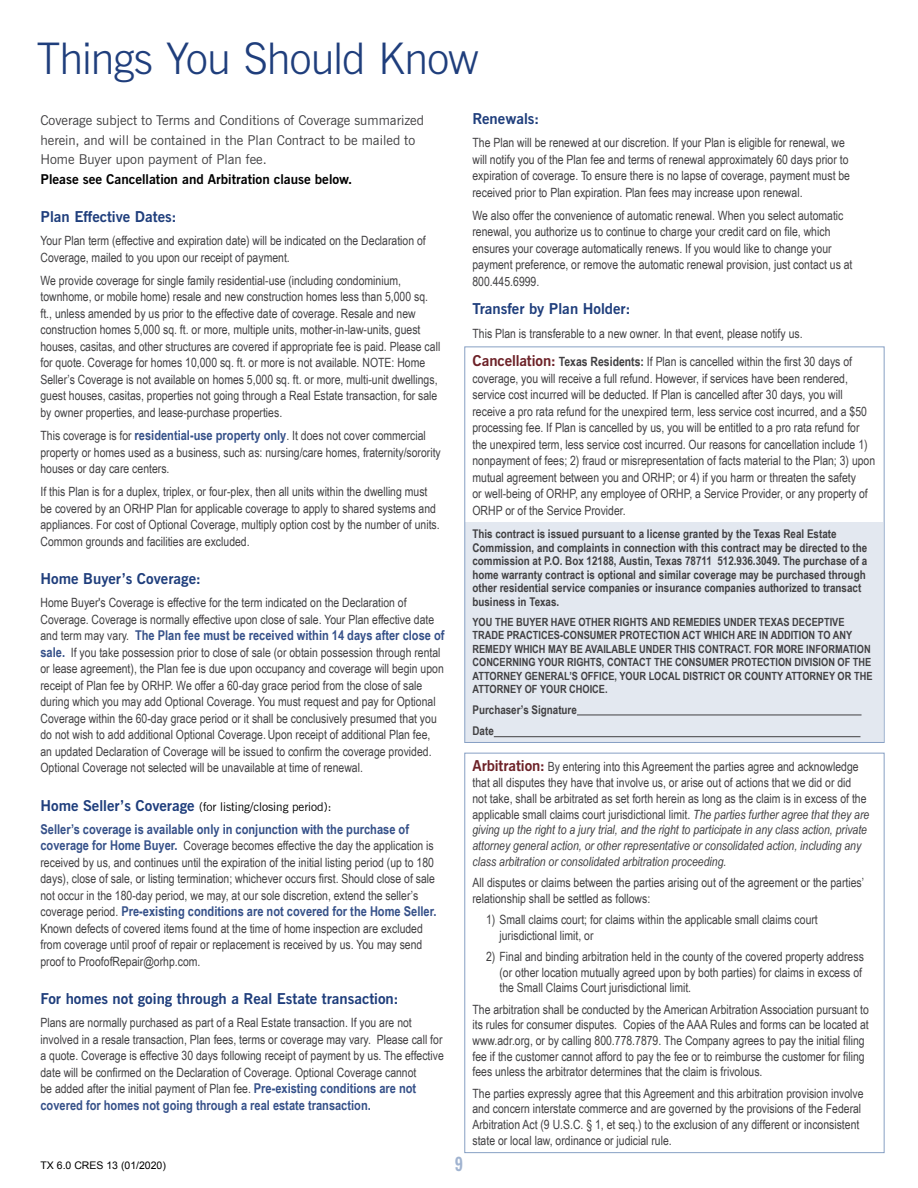
<style>
.page{position:relative;width:918px;height:1188px;background:#fff}
.page>*{position:absolute;margin:0;border:0;box-sizing:border-box;transform-origin:0 0}
.t1{font:300 43.5px "News Gothic BT";letter-spacing:-.02em;color:#1f3e7c}
.t2{font:700 condensed 19.5px "News Gothic BT";color:#a0b3d0}
.t3{font:700 15px "News Gothic BT";color:#1f3e7c}
.t4{font:700 13.5px "Arial Narrow";color:#365189}
.t5{font:13.5px/19.5px "News Gothic BT";color:#414042}
.t6{font:700 13.5px "News Gothic BT";color:#000}
.t7{font:12.75px/16.5px "Arial Narrow";color:#414042}
.t8{font:700 12px/13.5px "Arial Narrow";color:#414042}
.t9{font:12px "News Gothic BT";color:#000}
.t10{font:700 11.25px/13.5px "Arial Narrow";color:#414042}
.t11{font:10.5px "Arial";color:#000}
.s1{font-weight:700;font-size:13.5px;color:#365189}
.s2{font-weight:400;font-size:12.75px;color:#414042}
.s3{font-weight:700;font-size:15px;color:#1f3e7c}
.s4{font-family:"News Gothic BT";font-weight:700;font-size:15px;color:#6d2228}
.s5{font-weight:700}
.s6{font-style:italic}
</style>
<div class="page">
<div style="left:465px;top:522px;width:418px;height:221px;background:#e3e8f0"></div>
<hr style="left:577px;top:715px;width:285px;height:1px;background:#414042">
<hr style="left:494px;top:736px;width:366px;height:1px;background:#414042">
<h1 class="t1" style="left:37px;top:32px;width:444px">Things You Should Know</h1>
<p class="t5" style="left:40px;top:110px;width:385px">Coverage subject to Terms and Conditions of Coverage summarized herein, and will be contained in the Plan Contract to be mailed to<br>Home Buyer upon payment of Plan fee.</p>
<p class="t6" style="left:40px;top:171px;width:313px">Please see Cancellation and Arbitration clause below.</p>
<p class="t3" style="left:40px;top:207px;width:138px">Plan Effective Dates:</p>
<p class="t7" style="left:40px;top:232px;width:387px">Your Plan term (effective and expiration date) will be indicated on the Declaration of<br>Coverage, mailed to you upon our receipt of payment.</p>
<p class="t7" style="left:40px;top:272px;width:401px">We provide coverage for single family residential-use (including condominium, townhome, or mobile home) resale and new construction homes less than 5,000 sq. ft., unless amended by us prior to the effective date of coverage. Resale and new construction homes 5,000 sq. ft. or more, multiple units, mother-in-law-units, guest houses, casitas, and other structures are covered if appropriate fee is paid. Please call for quote. Coverage for homes 10,000 sq. ft. or more is not available. NOTE: Home Seller’s Coverage is not available on homes 5,000 sq. ft. or more, multi-unit dwellings, guest houses, casitas, properties not going through a Real Estate transaction, for sale by owner properties, and lease-purchase properties.</p>
<p class="t7" style="left:40px;top:427px;width:402px">This coverage is for <span class="s1">residential-use property only</span>. It does not cover commercial property or homes used as a business, such as: nursing/care homes, fraternity/sorority houses or day care centers.</p>
<p class="t7" style="left:40px;top:483px;width:401px">If this Plan is for a duplex, triplex, or four-plex, then all units within the dwelling must be covered by an ORHP Plan for applicable coverage to apply to shared systems and appliances. For cost of Optional Coverage, multiply option cost by the number of units.<br>Common grounds and facilities are excluded.</p>
<p class="t3" style="left:40px;top:570px;width:162px">Home Buyer’s Coverage:</p>
<p class="t7" style="left:40px;top:594px;width:395px">Home Buyer's Coverage is effective for the term indicated on the Declaration of<br>Coverage. Coverage is normally effective upon close of sale. Your Plan effective date</p>
<p class="t4" style="left:40px;top:625px;width:406px"><span class="s2">and term may vary.</span> The Plan fee must be received within 14 days after close of</p>
<p class="t7" style="left:40px;top:644px;width:405px"><span class="s1">sale.</span> If you take possession prior to close of sale (or obtain possession through rental or lease agreement), the Plan fee is due upon occupancy and coverage will begin upon receipt of Plan fee by ORHP. We offer a 60-day grace period from the close of sale during which you may add Optional Coverage. You must request and pay for Optional Coverage within the 60-day grace period or it shall be conclusively presumed that you do not wish to add additional Optional Coverage. Upon receipt of additional Plan fee, an updated Declaration of Coverage will be issued to confirm the coverage provided.<br>Optional Coverage not selected will be unavailable at time of renewal.</p>
<p class="t9" style="left:40px;top:799px;width:292px"><span class="s3">Home Seller’s Coverage</span> (for listing/closing period):</p>
<p class="t4" style="left:40px;top:819px;width:370px">Seller’s coverage is available only in conjunction with the purchase of</p>
<p class="t7" style="left:40px;top:837px;width:396px;text-align:justify"><span class="s1">coverage for Home Buyer.</span> Coverage becomes effective the day the application is received by us, and continues until the expiration of the initial listing period (up to 180 days), close of sale, or listing termination; whichever occurs first. Should close of sale not occur in the 180-day period, we may, at our sole discretion, extend the seller’s</p>
<p class="t4" style="left:41px;top:901px;width:397px"><span class="s2">coverage period.</span> Pre-existing conditions are not covered for the Home Seller.</p>
<p class="t7" style="left:41px;top:920px;width:384px;text-align:justify">Known defects of covered items found at the time of home inspection are excluded from coverage until proof of repair or replacement is received by us. You may send proof to ProofofRepair@orhp.com.</p>
<p class="t3" style="left:40px;top:990px;width:360px">For homes not going through a Real Estate transaction:</p>
<p class="t7" style="left:40px;top:1014px;width:405px">Plans are normally purchased as part of a Real Estate transaction. If you are not involved in a resale transaction, Plan fees, terms or coverage may vary. Please call for a quote. Coverage is effective 30 days following receipt of payment by us. The effective date will be confirmed on the Declaration of Coverage. Optional Coverage cannot<br>be added after the initial payment of Plan fee. <span class="s1">Pre-existing conditions are not</span></p>
<p class="t4" style="left:40px;top:1095px;width:332px">covered for homes not going through a real estate transaction.</p>
<p class="t3" style="left:472px;top:109px;width:68px">Renewals:</p>
<p class="t7" style="left:472px;top:134px;width:379px">The Plan will be renewed at our discretion. If your Plan is eligible for renewal, we will notify you of the Plan fee and terms of renewal approximately 60 days prior to expiration of coverage. To ensure there is no lapse of coverage, payment must be received prior to Plan expiration. Plan fees may increase upon renewal.</p>
<p class="t7" style="left:472px;top:207px;width:382px">We also offer the convenience of automatic renewal. When you select automatic renewal, you authorize us to continue to charge your credit card on file, which ensures your coverage automatically renews. If you would like to change your payment preference, or remove the automatic renewal provision, just contact us at 800.445.6999.</p>
<p class="t3" style="left:472px;top:300px;width:160px">Transfer by Plan Holder:</p>
<p class="t7" style="left:472px;top:324px;width:332px">This Plan is transferable to a new owner. In that event, please notify us.</p>
<p class="t7" style="left:472px;top:353px;width:404px"><span class="s4">Cancellation:</span> <span class="s5">Texas Residents:</span> If Plan is cancelled within the first 30 days of coverage, you will receive a full refund. However, if services have been rendered, service cost incurred will be deducted. If Plan is cancelled after 30 days, you will receive a pro rata refund for the unexpired term, less service cost incurred, and a $50 processing fee. If Plan is cancelled by us, you will be entitled to a pro rata refund for the unexpired term, less service cost incurred. Our reasons for cancellation include 1) nonpayment of fees; 2) fraud or misrepresentation of facts material to the Plan; 3) upon mutual agreement between you and ORHP; or 4) if you harm or threaten the safety<br>or well-being of ORHP, any employee of ORHP, a Service Provider, or any property of ORHP or of the Service Provider.</p>
<p class="t8" style="left:472px;top:527px;width:396px">This contract is issued pursuant to a license granted by the Texas Real Estate Commission, and complaints in connection with this contract may be directed to the commission at P.O. Box 12188, Austin, Texas 78711 512.936.3049. The purchase of a home warranty contract is optional and similar coverage may be purchased through other residential service companies or insurance companies authorized to transact business in Texas.</p>
<p class="t10" style="left:472px;top:615px;width:402px">YOU THE BUYER HAVE OTHER RIGHTS AND REMEDIES UNDER TEXAS DECEPTIVE TRADE PRACTICES-CONSUMER PROTECTION ACT WHICH ARE IN ADDITION TO ANY REMEDY WHICH MAY BE AVAILABLE UNDER THIS CONTRACT. FOR MORE INFORMATION CONCERNING YOUR RIGHTS, CONTACT THE CONSUMER PROTECTION DIVISION OF THE ATTORNEY GENERAL’S OFFICE, YOUR LOCAL DISTRICT OR COUNTY ATTORNEY OR THE ATTORNEY OF YOUR CHOICE.</p>
<p class="t8" style="left:472px;top:698px;width:106px;line-height:21.8px">Purchaser’s Signature<br>Date</p>
<p class="t7" style="left:472px;top:759px;width:398px;line-height:15.8px"><span class="s4">Arbitration:</span> By entering into this Agreement the parties agree and acknowledge that all disputes they have that involve us, or arise out of actions that we did or did<br>not take, shall be arbitrated as set forth herein as long as the claim is in excess of the applicable small claims court jurisdictional limit. <span class="s6">The parties further agree that they are giving up the right to a jury trial, and the right to participate in any class action, private attorney general action, or other representative or consolidated action, including any class arbitration or consolidated arbitration proceeding.</span></p>
<p class="t7" style="left:473px;top:874px;width:393px;line-height:15.8px">All disputes or claims between the parties arising out of the agreement or the parties’ relationship shall be settled as follows:</p>
<p class="t7" style="left:500px;top:911px;width:320px;line-height:15.8px;text-indent:-14px">1) Small claims court; for claims within the applicable small claims court jurisdictional limit, or</p>
<p class="t7" style="left:500px;top:948px;width:366px;line-height:15.8px;text-indent:-14px">2) Final and binding arbitration held in the county of the covered property address (or other location mutually agreed upon by both parties) for claims in excess of the Small Claims Court jurisdictional limit.</p>
<p class="t7" style="left:473px;top:1001px;width:398px;line-height:15.8px">The arbitration shall be conducted by the American Arbitration Association pursuant to its rules for consumer disputes. Copies of the AAA Rules and forms can be located at www.adr.org, or by calling 800.778.7879. The Company agrees to pay the initial filing fee if the customer cannot afford to pay the fee or to reimburse the customer for filing fees unless the arbitrator determines that the claim is frivolous.</p>
<p class="t7" style="left:473px;top:1085px;width:393px;line-height:15.8px">The parties expressly agree that this Agreement and this arbitration provision involve and concern interstate commerce and are governed by the provisions of the Federal Arbitration Act (9 U.S.C. § 1, et seq.) to the exclusion of any different or inconsistent state or local law, ordinance or judicial rule.</p>
<p class="t11" style="left:40px;top:1158px;width:127px">TX 6.0 CRES 13 (01/2020)</p>
<h2 class="t2" style="left:455px;top:1152px;width:10px">9</h2>
</div>
